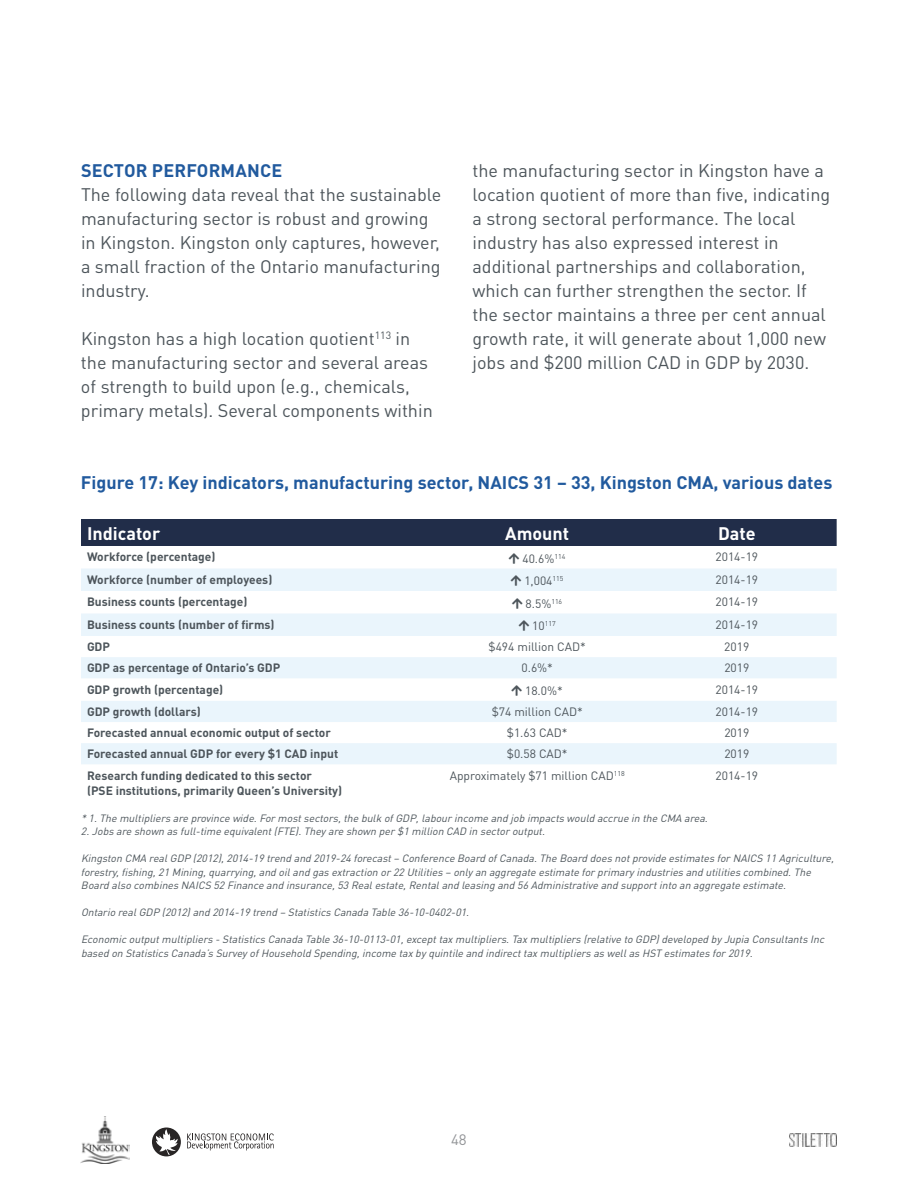
<style>
.page{position:relative;width:918px;height:1188px;background:#fff}
.page>*{position:absolute;margin:0;border:0;box-sizing:border-box;transform-origin:0 0}
.t1{font:18px/24px "DIN Pro";color:#4d555b}
.t2{font:700 18px "DIN Pro";color:#215a9e}
.t3{font:700 18px "DIN Pro";color:#fff}
.t4{font:15px "DIN Pro";color:#939598}
.t5{font:700 12px/15px "DIN Pro";color:#4d555b}
.t6{font:12px "DIN Pro";color:#4d555b}
.t7{font:italic 10.5px/13.5px "DIN Pro";color:#4d555b}
.t8{font:7.05px "DIN Pro";color:#4d555b}
.s1{font-size:12px}
</style>
<div class="page">
<img style="left:80px;top:1116px;width:50px;height:48px">
<img style="left:790px;top:1134px;width:47px;height:12px">
<div style="left:152px;top:1128px;width:29px;height:28px;background:#282525;border-radius:50%"></div>
<svg style="left:156px;top:1129px;width:22px;height:26px"></svg>
<svg style="left:187px;top:1133px;width:87px;height:17px"></svg>
<div style="left:81px;top:519px;width:756px;height:27px;background:#212d49"></div>
<svg style="left:81px;top:568px;width:756px;height:196px;fill:#eaf5fc"></svg>
<svg style="left:511px;top:575px;width:10px;height:11px"></svg>
<svg style="left:512px;top:598px;width:10px;height:10px"></svg>
<svg style="left:519px;top:620px;width:10px;height:11px"></svg>
<svg style="left:512px;top:685px;width:10px;height:11px"></svg>
<h4 class="t2" style="left:81px;top:158px;width:203px">SECTOR PERFORMANCE</h4>
<p class="t1" style="left:81px;top:182px;width:362px">The following data reveal that the sustainable manufacturing sector is robust and growing in Kingston. Kingston only captures, however, a small fraction of the Ontario manufacturing industry.</p>
<p class="t1" style="left:81px;top:326px;width:353px">Kingston has a high location quotient<sup>113</sup> in the manufacturing sector and several areas of strength to build upon (e.g., chemicals, primary metals). Several components within</p>
<p class="t1" style="left:472px;top:158px;width:359px">the manufacturing sector in Kingston have a location quotient of more than five, indicating a strong sectoral performance. The local industry has also expressed interest in additional partnerships and collaboration, which can further strengthen the sector. If the sector maintains a three per cent annual growth rate, it will generate about 1,000 new jobs and $200 million CAD in GDP by 2030.</p>
<p class="t2" style="left:81px;top:470px;width:753px">Figure 17: Key indicators, manufacturing sector, NAICS 31 – 33, Kingston CMA, various dates</p>
<p class="t3" style="left:87px;top:521px;width:75px">Indicator</p>
<p class="t3" style="left:505px;top:521px;width:65px">Amount</p>
<p class="t3" style="left:718px;top:521px;width:39px">Date</p>
<p class="t5" style="left:87px;top:549px;width:130px">Workforce (percentage)</p>
<p class="t6" style="left:522px;top:550px;width:44px">40.6%<sup>114</sup></p>
<p class="t6" style="left:716px;top:549px;width:44px">2014-19</p>
<p class="t5" style="left:87px;top:571px;width:187px">Workforce (number of employees)</p>
<p class="t6" style="left:524px;top:573px;width:41px">1,004<sup>115</sup></p>
<p class="t6" style="left:716px;top:571px;width:44px">2014-19</p>
<p class="t5" style="left:87px;top:594px;width:162px">Business counts (percentage)</p>
<p class="t6" style="left:526px;top:595px;width:38px">8.5%<sup>116</sup></p>
<p class="t6" style="left:716px;top:594px;width:44px">2014-19</p>
<p class="t5" style="left:87px;top:616px;width:189px">Business counts (number of firms)</p>
<p class="t8" style="left:532px;top:619px;width:25px"><span class="s1">10</span>117</p>
<p class="t6" style="left:716px;top:616px;width:44px">2014-19</p>
<p class="t5" style="left:87px;top:639px;width:25px">GDP</p>
<p class="t6" style="left:489px;top:639px;width:99px">$494 million CAD*</p>
<p class="t6" style="left:724px;top:639px;width:27px">2019</p>
<p class="t5" style="left:87px;top:660px;width:195px">GDP as percentage of Ontario’s GDP</p>
<p class="t6" style="left:522px;top:660px;width:33px">0.6%*</p>
<p class="t6" style="left:724px;top:660px;width:27px">2019</p>
<p class="t5" style="left:87px;top:681px;width:138px">GDP growth (percentage)</p>
<p class="t6" style="left:525px;top:682px;width:39px">18.0%*</p>
<p class="t6" style="left:716px;top:681px;width:44px">2014-19</p>
<p class="t5" style="left:87px;top:704px;width:115px">GDP growth (dollars)</p>
<p class="t6" style="left:492px;top:704px;width:93px">$74 million CAD*</p>
<p class="t6" style="left:716px;top:704px;width:44px">2014-19</p>
<p class="t5" style="left:87px;top:725px;width:245px">Forecasted annual economic output of sector</p>
<p class="t6" style="left:507px;top:725px;width:62px">$1.63 CAD*</p>
<p class="t6" style="left:724px;top:725px;width:27px">2019</p>
<p class="t5" style="left:87px;top:746px;width:253px">Forecasted annual GDP for every $1 CAD input</p>
<p class="t6" style="left:507px;top:746px;width:62px">$0.58 CAD*</p>
<p class="t6" style="left:724px;top:746px;width:27px">2019</p>
<p class="t5" style="left:87px;top:767px;width:257px">Research funding dedicated to this sector<br>(PSE institutions, primarily Queen’s University)</p>
<p class="t6" style="left:450px;top:767px;width:177px">Approximately $71 million CAD<sup>118</sup></p>
<p class="t6" style="left:716px;top:767px;width:44px">2014-19</p>
<p class="t7" style="left:81px;top:811px;width:631px">*1.The multipliersare province wide.Formostsectors,the bulk ofGDP,labourincome and job impactswould accrue in the CMA area.<br>2.Jobsare shown asfull-time equivalent(FTE).Theyare shown per$1 million CAD in sectoroutput.</p>
<p class="t7" style="left:81px;top:851px;width:757px">Kingston CMA realGDP (2012),2014-19 trend and 2019-24 forecast– Conference Board ofCanada.The Board doesnotprovide estimatesforNAICS 11 Agriculture, forestry,fishing,21 Mining,quarrying,and oiland gasextraction or22 Utilities– onlyan aggregate estimate forprimaryindustriesand utilitiescombined.The<br>Board also combinesNAICS 52 Finance and insurance,53 Realestate,Rentaland leasing and 56 Administrative and supportinto an aggregate estimate.</p>
<p class="t7" style="left:81px;top:905px;width:392px">Ontario realGDP (2012)and 2014-19 trend – StatisticsCanada Table 36-10-0402-01.</p>
<p class="t7" style="left:81px;top:932px;width:748px">Economicoutputmultipliers-StatisticsCanada Table 36-10-0113-01,excepttaxmultipliers.Taxmultipliers(relative to GDP)developed byJupia ConsultantsInc based on StatisticsCanada’sSurveyofHousehold Spending,income taxbyquintile and indirecttaxmultipliersaswellasHST estimatesfor2019.</p>
<h2 class="t4" style="left:451px;top:1130px;width:17px">48</h2>
</div>
